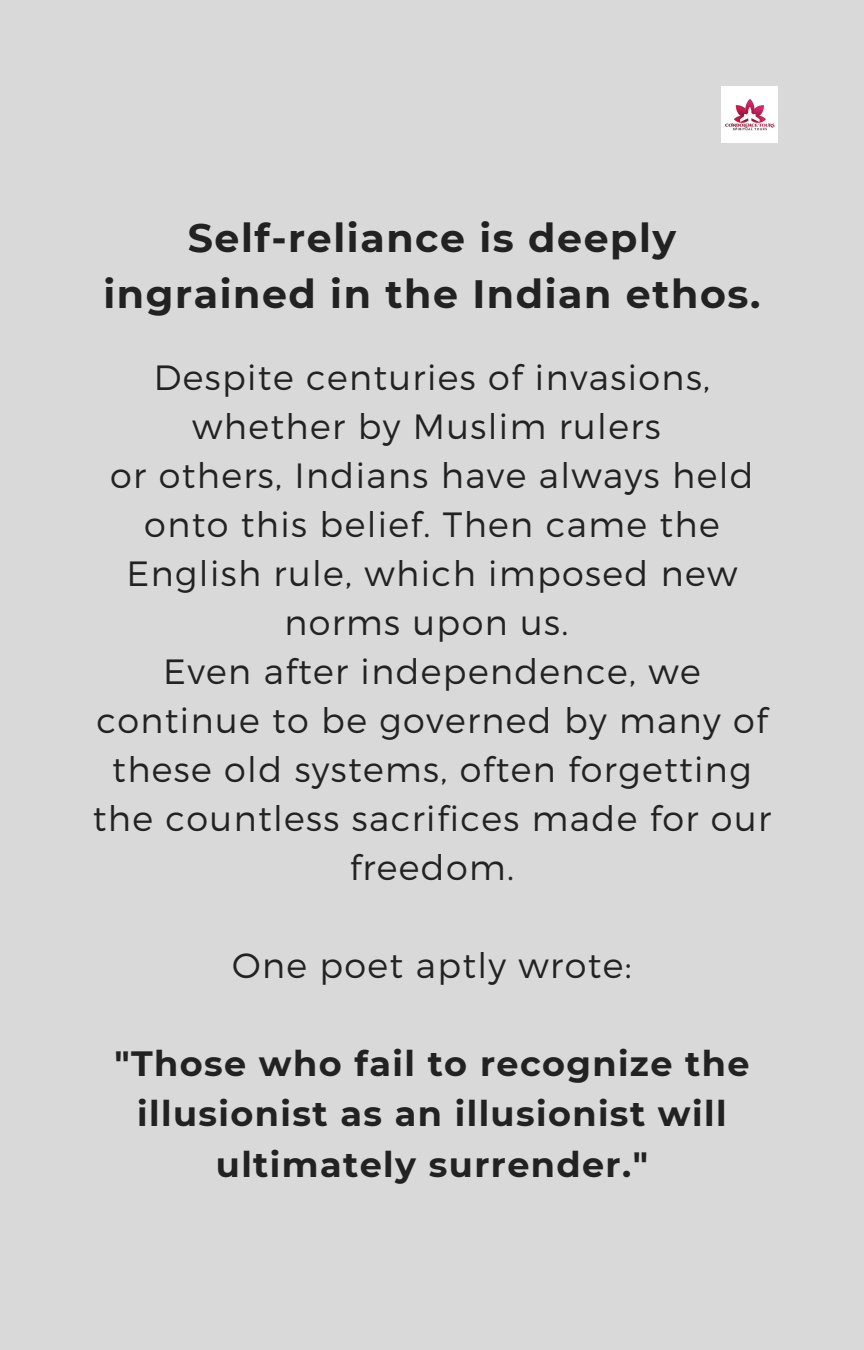
<style>
.page{position:relative;width:864px;height:1350px;background:#d9d9d9}
.page>*{position:absolute;margin:0;border:0;box-sizing:border-box;transform-origin:0 0}
.t1{font:700 39.6px/55.8px "Montserrat";letter-spacing:.04em;color:#222;text-align:center}
.t2{font:300 35.1px/49.1px "Montserrat";letter-spacing:.04em;color:#222;text-align:center}
.t3{font:700 35.1px/50.6px "Montserrat";letter-spacing:.04em;color:#222;text-align:center}
</style>
<div class="page">
<img style="left:722px;top:86px;width:56px;height:56px">
<p class="t1" style="left:103px;top:210px;width:658px">Self-reliance is deeply ingrained in the Indian ethos.</p>
<h1 class="t2" style="left:154px;top:352px;width:558px">Despite centuries of invasions, whether by Muslim rulers</h1>
<p class="t2" style="left:110px;top:450px;width:645px">or others, Indians have always held onto this belief. Then came the<br>English rule, which imposed new norms upon us.</p>
<p class="t2" style="left:93px;top:645px;width:680px">Even after independence, we continue to be governed by many of these old systems, often forgetting the countless sacrifices made for our freedom.</p>
<p class="t2" style="left:232px;top:939px;width:401px">One poet aptly wrote:</p>
<p class="t3" style="left:114px;top:1038px;width:637px">"Those who fail to recognize the illusionist as an illusionist will ultimately surrender."</p>
</div>
